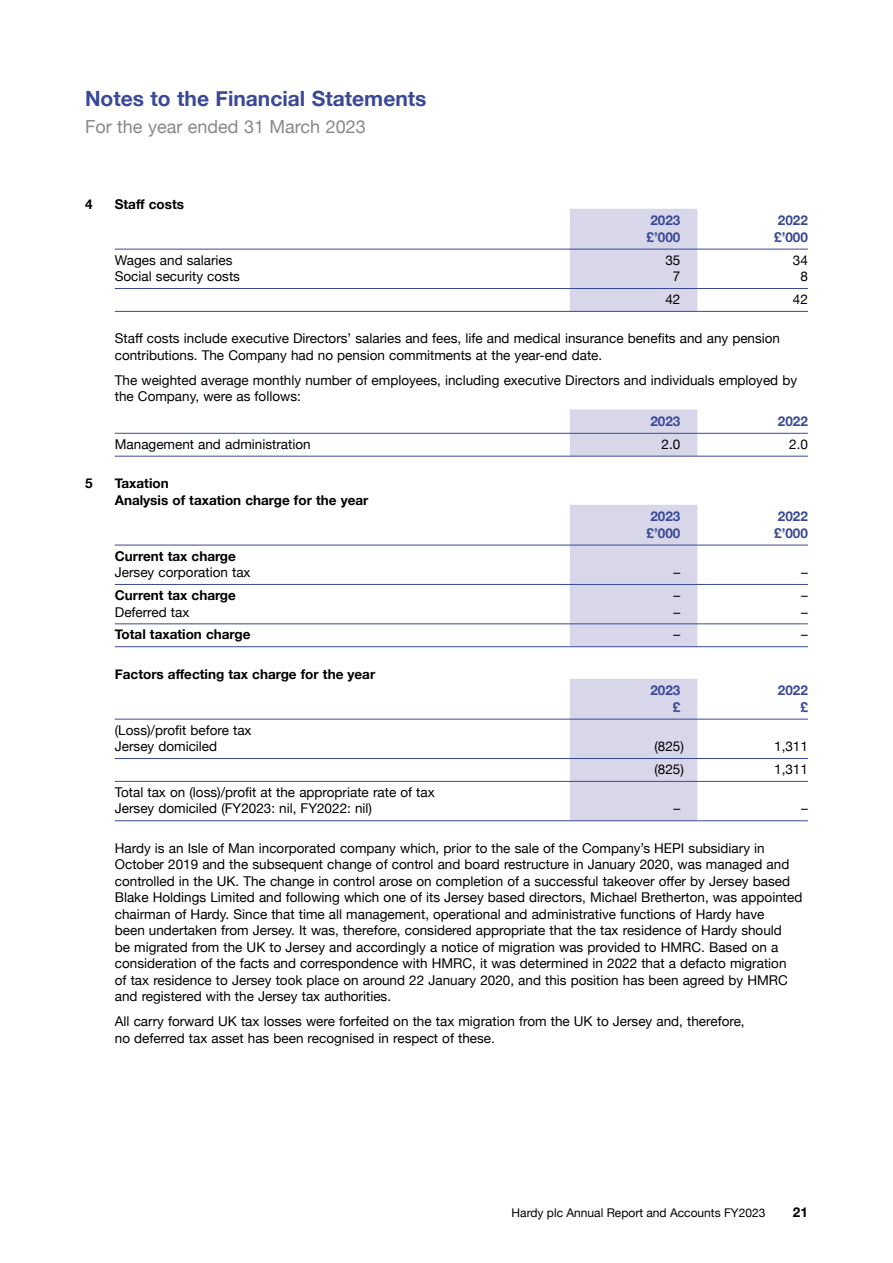
<style>
.page{position:relative;width:893px;height:1263px;background:#fff}
.page>*{position:absolute;margin:0;border:0;box-sizing:border-box;transform-origin:0 0}
.t1{font:700 21px "Helvetica Neue";color:#394996}
.t2{font:18px "Helvetica Neue";color:#87888a}
.t3{font:13.5px/16.5px "Helvetica Neue";color:#000}
.t4{font:700 13.5px/16.5px "Helvetica Neue";color:#000}
.t5{font:700 13.5px "Helvetica Neue";color:#394996}
.t6{font:12px "Helvetica Neue";color:#000}
</style>
<div class="page">
<div style="left:570px;top:209px;width:127px;height:103px;background:#d8d7ea"></div>
<hr style="left:115px;top:249px;width:693px;height:1px;background:#394996">
<hr style="left:115px;top:288px;width:693px;height:1px;background:#394996">
<hr style="left:115px;top:311px;width:693px;height:1px;background:#394996">
<div style="left:570px;top:409px;width:127px;height:47px;background:#d8d7ea"></div>
<hr style="left:115px;top:433px;width:693px;height:1px;background:#394996">
<hr style="left:115px;top:456px;width:693px;height:1px;background:#394996">
<div style="left:570px;top:505px;width:127px;height:141px;background:#d8d7ea"></div>
<hr style="left:115px;top:545px;width:693px;height:1px;background:#394996">
<hr style="left:115px;top:584px;width:693px;height:1px;background:#394996">
<hr style="left:115px;top:623px;width:693px;height:1px;background:#394996">
<hr style="left:115px;top:646px;width:693px;height:1px;background:#394996">
<div style="left:570px;top:679px;width:127px;height:141px;background:#d8d7ea"></div>
<hr style="left:115px;top:719px;width:693px;height:1px;background:#394996">
<hr style="left:115px;top:758px;width:693px;height:1px;background:#394996">
<hr style="left:115px;top:781px;width:693px;height:1px;background:#394996">
<hr style="left:115px;top:820px;width:693px;height:1px;background:#394996">
<h1 class="t1" style="left:85px;top:82px;width:343px">Notes to the Financial Statements</h1>
<h2 class="t2" style="left:85px;top:113px;width:282px">For the year ended 31 March 2023</h2>
<p class="t4" style="left:85px;top:196px;width:9px">4</p>
<p class="t4" style="left:115px;top:196px;width:71px">Staff costs</p>
<p class="t5" style="left:650px;top:210px;width:32px">2023</p>
<p class="t5" style="left:778px;top:210px;width:32px">2022</p>
<p class="t5" style="left:647px;top:226px;width:35px">£’000</p>
<p class="t5" style="left:774px;top:226px;width:35px">£’000</p>
<p class="t3" style="left:115px;top:252px;width:119px">Wages and salaries</p>
<p class="t3" style="left:665px;top:252px;width:17px">35</p>
<p class="t3" style="left:793px;top:252px;width:17px">34</p>
<p class="t3" style="left:115px;top:269px;width:127px">Social security costs</p>
<p class="t3" style="left:673px;top:269px;width:9px">7</p>
<p class="t3" style="left:800px;top:269px;width:9px">8</p>
<p class="t3" style="left:665px;top:292px;width:17px">42</p>
<p class="t3" style="left:793px;top:292px;width:17px">42</p>
<p class="t3" style="left:115px;top:331px;width:667px">Staff costs include executive Directors’ salaries and fees, life and medical insurance benefits and any pension contributions. The Company had no pension commitments at the year-end date.</p>
<p class="t3" style="left:115px;top:372px;width:684px">The weighted average monthly number of employees, including executive Directors and individuals employed by the Company, were as follows:</p>
<p class="t5" style="left:650px;top:410px;width:32px">2023</p>
<p class="t5" style="left:778px;top:410px;width:32px">2022</p>
<p class="t3" style="left:115px;top:437px;width:197px">Management and administration</p>
<p class="t3" style="left:662px;top:437px;width:20px">2.0</p>
<p class="t3" style="left:789px;top:437px;width:20px">2.0</p>
<p class="t4" style="left:85px;top:475px;width:9px">5</p>
<p class="t4" style="left:115px;top:475px;width:255px">Taxation<br>Analysis of taxation charge for the year</p>
<p class="t5" style="left:650px;top:506px;width:32px">2023</p>
<p class="t5" style="left:778px;top:506px;width:32px">2022</p>
<p class="t5" style="left:647px;top:522px;width:35px">£’000</p>
<p class="t5" style="left:774px;top:522px;width:35px">£’000</p>
<p class="t4" style="left:115px;top:548px;width:123px">Current tax charge</p>
<p class="t3" style="left:115px;top:565px;width:137px">Jersey corporation tax</p>
<p class="t3" style="left:674px;top:565px;width:8px">–</p>
<p class="t3" style="left:801px;top:565px;width:8px">–</p>
<p class="t4" style="left:115px;top:587px;width:123px">Current tax charge</p>
<p class="t3" style="left:674px;top:588px;width:8px">–</p>
<p class="t3" style="left:801px;top:588px;width:8px">–</p>
<p class="t3" style="left:115px;top:604px;width:76px">Deferred tax</p>
<p class="t3" style="left:674px;top:604px;width:8px">–</p>
<p class="t3" style="left:801px;top:604px;width:8px">–</p>
<p class="t4" style="left:115px;top:627px;width:137px">Total taxation charge</p>
<p class="t3" style="left:674px;top:627px;width:8px">–</p>
<p class="t3" style="left:801px;top:627px;width:8px">–</p>
<p class="t4" style="left:115px;top:666px;width:262px">Factors affecting tax charge for the year</p>
<p class="t5" style="left:650px;top:680px;width:32px">2023</p>
<p class="t5" style="left:778px;top:680px;width:32px">2022</p>
<p class="t5" style="left:673px;top:696px;width:9px">£</p>
<p class="t5" style="left:800px;top:696px;width:9px">£</p>
<p class="t3" style="left:115px;top:722px;width:138px">(Loss)/profit before tax<br>Jersey domiciled</p>
<p class="t3" style="left:654px;top:739px;width:31px">(825)</p>
<p class="t3" style="left:774px;top:739px;width:35px">1,311</p>
<p class="t3" style="left:654px;top:762px;width:31px">(825)</p>
<p class="t3" style="left:774px;top:762px;width:35px">1,311</p>
<p class="t3" style="left:115px;top:785px;width:321px">Total tax on (loss)/profit at the appropriate rate of tax<br>Jersey domiciled (FY2023: nil, FY2022: nil)</p>
<p class="t3" style="left:674px;top:801px;width:8px">–</p>
<p class="t3" style="left:801px;top:801px;width:8px">–</p>
<p class="t3" style="left:115px;top:840px;width:689px">Hardy is an Isle of Man incorporated company which, prior to the sale of the Company’s HEPI subsidiary in October 2019 and the subsequent change of control and board restructure in January 2020, was managed and controlled in the UK. The change in control arose on completion of a successful takeover offer by Jersey based Blake Holdings Limited and following which one of its Jersey based directors, Michael Bretherton, was appointed chairman of Hardy. Since that time all management, operational and administrative functions of Hardy have<br>been undertaken from Jersey. It was, therefore, considered appropriate that the tax residence of Hardy should<br>be migrated from the UK to Jersey and accordingly a notice of migration was provided to HMRC. Based on a consideration of the facts and correspondence with HMRC, it was determined in 2022 that a defacto migration<br>of tax residence to Jersey took place on around 22 January 2020, and this position has been agreed by HMRC and registered with the Jersey tax authorities.</p>
<p class="t3" style="left:115px;top:1014px;width:631px">All carry forward UK tax losses were forfeited on the tax migration from the UK to Jersey and, therefore, no deferred tax asset has been recognised in respect of these.</p>
<p class="t6" style="left:512px;top:1204px;width:255px">Hardy plc Annual Report and Accounts FY2023</p>
<p class="t4" style="left:793px;top:1204px;width:17px">21</p>
</div>
